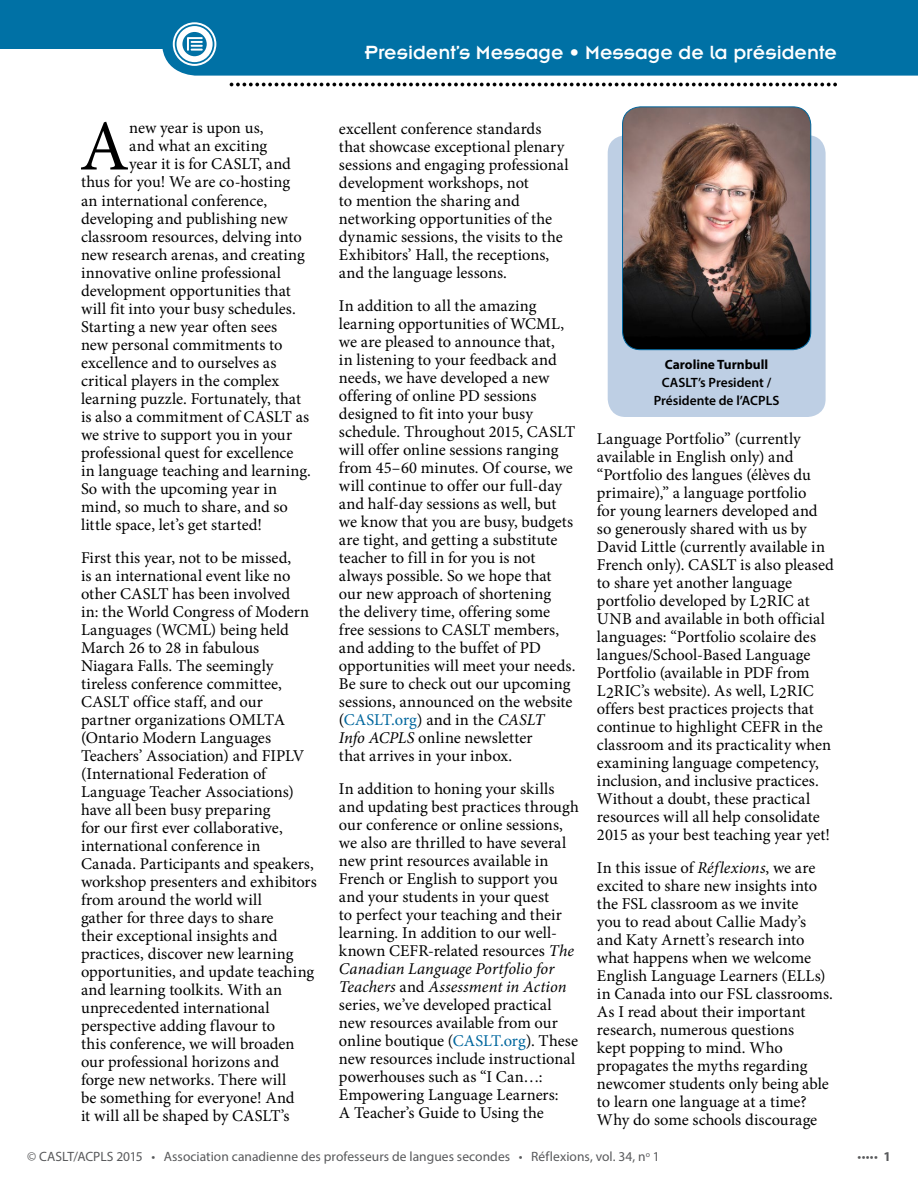
<style>
.page{position:relative;width:918px;height:1188px;background:#fff}
.page>*{position:absolute;margin:0;border:0;box-sizing:border-box;transform-origin:0 0}
.t1{font:71.85px "Minion Pro";color:#000}
.t2{font:21px "Insignia A";color:#fff}
.t3{font:16.5px/18px "Minion Pro";color:#000}
.t4{font:13.5px "Myriad Pro";letter-spacing:.005em;color:#58595b}
.t5{font:600 13.5px/18px "Myriad Pro";color:#000;text-align:center}
.t6{font:700 13.5px "Myriad Pro";color:#000}
.s1{color:#00679e}
.s2{font-style:italic}
.s3{font-weight:700}
</style>
<div class="page">
<svg style="left:230px;top:83px;width:607px;height:3px"></svg>
<div style="left:162px;top:0;width:756px;height:76px;background:#0071a5"></div>
<div style="left:0;top:0;width:721px;height:49px;background:#0071a5"></div>
<svg style="left:173px;top:22px;width:43px;height:44px"></svg>
<div style="left:608px;top:135px;width:218px;height:282px;background:#becfe4;border-radius:18px"></div>
<img style="left:623px;top:107px;width:188px;height:243px">
<div style="left:622px;top:106px;width:189px;height:244px;border:1px solid #00679e;border-radius:18px"></div>
<p class="t2" style="left:365px;top:42px;width:474px">President’s Message • Message de la présidente</p>
<h1 class="t1" style="left:80px;top:98px;width:51px">A</h1>
<p class="t3" style="left:129px;top:119px;width:136px">new year is upon us,</p>
<p class="t3" style="left:129px;top:137px;width:140px">and what an exciting</p>
<p class="t3" style="left:129px;top:155px;width:163px">year it is for CASLT, and</p>
<p class="t3" style="left:81px;top:173px;width:211px">thus for you! We are co-hosting</p>
<p class="t3" style="left:81px;top:191px;width:188px">an international conference,</p>
<p class="t3" style="left:81px;top:209px;width:208px">developing and publishing new</p>
<p class="t3" style="left:81px;top:227px;width:222px">classroom resources, delving into</p>
<p class="t3" style="left:81px;top:245px;width:225px">new research arenas, and creating</p>
<p class="t3" style="left:81px;top:263px;width:202px">innovative online professional</p>
<p class="t3" style="left:81px;top:281px;width:211px">development opportunities that</p>
<p class="t3" style="left:81px;top:299px;width:216px">will fit into your busy schedules.</p>
<p class="t3" style="left:81px;top:317px;width:198px">Starting a new year often sees</p>
<p class="t3" style="left:81px;top:335px;width:203px">new personal commitments to</p>
<p class="t3" style="left:81px;top:353px;width:197px">excellence and to ourselves as</p>
<p class="t3" style="left:81px;top:371px;width:200px">critical players in the complex</p>
<p class="t3" style="left:81px;top:389px;width:222px">learning puzzle. Fortunately, that</p>
<p class="t3" style="left:81px;top:407px;width:230px">is also a commitment of CASLT as</p>
<p class="t3" style="left:81px;top:425px;width:213px">we strive to support you in your</p>
<p class="t3" style="left:81px;top:443px;width:214px">professional quest for excellence</p>
<p class="t3" style="left:81px;top:461px;width:231px">in language teaching and learning.</p>
<p class="t3" style="left:81px;top:479px;width:198px">So with the upcoming year in</p>
<p class="t3" style="left:81px;top:497px;width:209px">mind, so much to share, and so</p>
<p class="t3" style="left:81px;top:515px;width:183px">little space, let’s get started!</p>
<p class="t3" style="left:81px;top:548px;width:237px">First this year, not to be missed,<br>is an international event like no other CASLT has been involved<br>in: the World Congress of Modern<br>Languages (WCML) being held<br>March 26 to 28 in fabulous<br>Niagara Falls. The seemingly tireless conference committee,<br>CASLT office staff, and our partner organizations OMLTA (Ontario Modern Languages<br>Teachers’ Association) and FIPLV (International Federation of<br>Language Teacher Associations) have all been busy preparing<br>for our first ever collaborative, international conference in<br>Canada. Participants and speakers, workshop presenters and exhibitors from around the world will<br>gather for three days to share<br>their exceptional insights and practices, discover new learning opportunities, and update teaching and learning toolkits. With an unprecedented international perspective adding flavour to<br>this conference, we will broaden our professional horizons and<br>forge new networks. There will<br>be something for everyone! And<br>it will all be shaped by CASLT’s</p>
<p class="t3" style="left:339px;top:119px;width:231px">excellent conference standards that showcase exceptional plenary sessions and engaging professional development workshops, not<br>to mention the sharing and networking opportunities of the dynamic sessions, the visits to the<br>Exhibitors’ Hall, the receptions, and the language lessons.</p>
<p class="t3" style="left:339px;top:296px;width:238px">In addition to all the amazing learning opportunities of WCML, we are pleased to announce that,<br>in listening to your feedback and needs, we have developed a new offering of online PD sessions designed to fit into your busy schedule. Throughout 2015, CASLT will offer online sessions ranging from 45–60 minutes. Of course, we will continue to offer our full-day and half-day sessions as well, but we know that you are busy, budgets are tight, and getting a substitute teacher to fill in for you is not always possible. So we hope that our new approach of shortening the delivery time, offering some free sessions to CASLT members, and adding to the buffet of PD opportunities will meet your needs.<br>Be sure to check out our upcoming sessions, announced on the website (<span class="s1">CASLT.org</span>) and in the <span class="s2">CASLT<br>Info ACPLS</span> online newsletter<br>that arrives in your inbox.</p>
<p class="t3" style="left:339px;top:779px;width:242px">In addition to honing your skills and updating best practices through our conference or online sessions, we also are thrilled to have several new print resources available in French or English to support you and your students in your quest<br>to perfect your teaching and their learning. In addition to our well&shy;known CEFR-related resources <span class="s2">The Canadian Language Portfolio for Teachers</span> and <span class="s2">Assessment in Action </span>series, we’ve developed practical new resources available from our online boutique (<span class="s1">CASLT.org</span>). These new resources include instructional powerhouses such as “I Can…:<br>Empowering Language Learners:<br>A Teacher’s Guide to Using the</p>
<p class="t6" style="left:665px;top:355px;width:105px">Caroline Turnbull</p>
<p class="t5" style="left:654px;top:373px;width:127px">CASLT’s President /<br>Présidente de l’ACPLS</p>
<p class="t3" style="left:597px;top:430px;width:238px">Language Portfolio” (currently available in English only) and “Portfolio des langues (élèves du primaire),” a language portfolio<br>for young learners developed and so generously shared with us by David Little (currently available in French only). CASLT is also pleased to share yet another language portfolio developed by L2RIC at UNB and available in both official languages: “Portfolio scolaire des langues/School-Based Language Portfolio (available in PDF from L2RIC’s website). As well, L2RIC offers best practices projects that continue to highlight CEFR in the classroom and its practicality when examining language competency, inclusion, and inclusive practices.<br>Without a doubt, these practical resources will all help consolidate 2015 as your best teaching year yet!</p>
<p class="t3" style="left:597px;top:859px;width:237px">In this issue of <span class="s2">Réflexions</span>, we are excited to share new insights into the FSL classroom as we invite<br>you to read about Callie Mady’s and Katy Arnett’s research into what happens when we welcome<br>English Language Learners (ELLs) in Canada into our FSL classrooms.<br>As I read about their important research, numerous questions<br>kept popping to mind. Who propagates the myths regarding newcomer students only being able to learn one language at a time?<br>Why do some schools discourage</p>
<p class="t4" style="left:27px;top:1148px;width:634px">© CASLT/ACPLS 2015 • Association canadienne des professeurs de langues secondes • Réflexions, vol. 34, n<sup>o</sup> 1</p>
<p class="t4" style="left:858px;top:1148px;width:35px">••••• <span class="s3">1</span></p>
</div>
